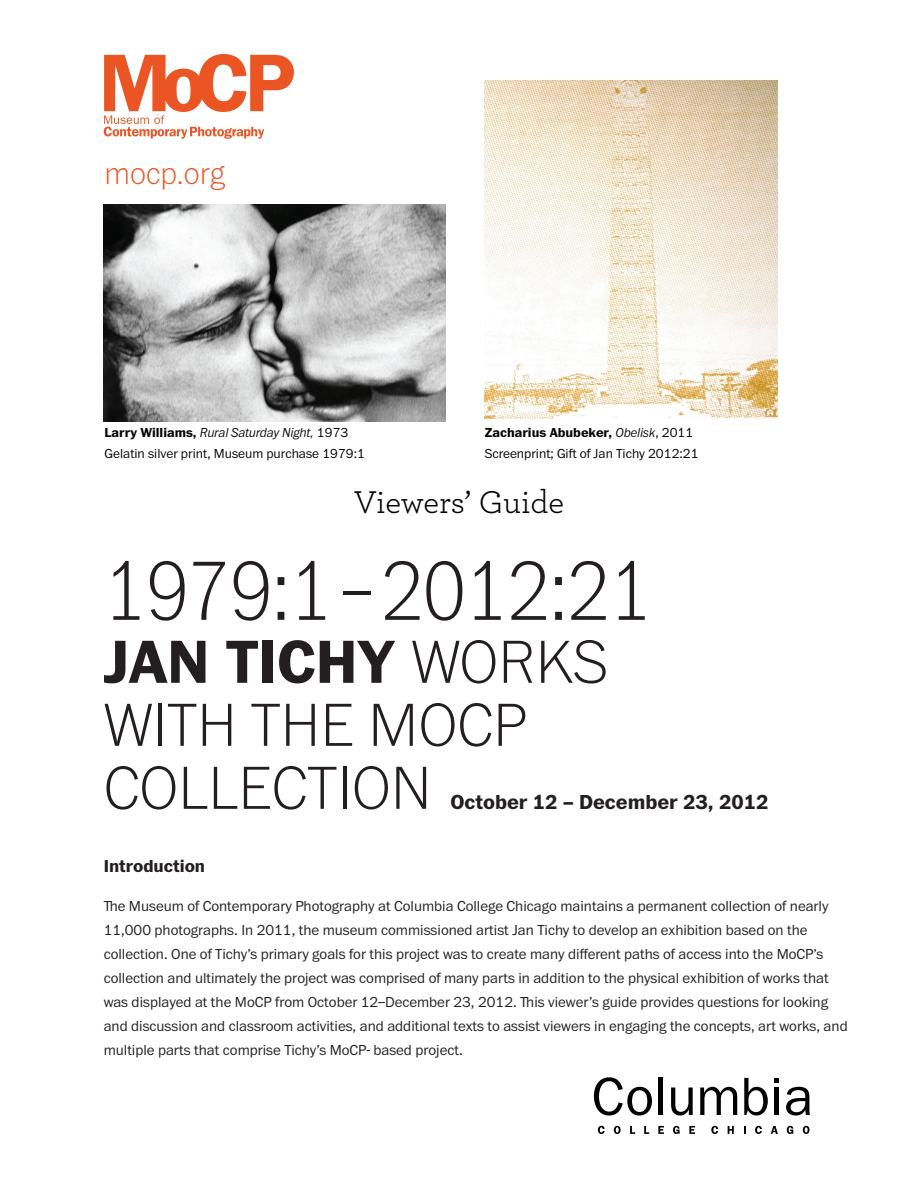
<style>
.page{position:relative;width:918px;height:1188px;background:#fff}
.page>*{position:absolute;margin:0;border:0;box-sizing:border-box;transform-origin:0 0}
.t1{font:100 87px "Franklin Narrow ITC Pro";letter-spacing:-.01em;color:#231f20}
.t2{font:100 63px "Franklin ITC Pro";color:#231f20}
.t3{font:700 63px "Franklin ITC Pro";color:#231f20}
.t4{font:33px "Archer";color:#040503}
.t5{font:100 32.1px "Franklin ITC Pro";color:#eb5523}
.t6{font:700 21px "Franklin ITC Pro";color:#231f20}
.t7{font:700 18px "Franklin ITC Pro";color:#231f20}
.t8{font:300 15px/24px "Franklin ITC Pro";color:#231f20}
.t9{font:300 13.5px "Franklin ITC Pro";color:#040503}
.t10{font:italic 300 13.5px "Franklin ITC Pro";color:#040503}
.t11{font:700 13.5px "Franklin ITC Pro";color:#040503}
.s1{font-weight:700;font-style:normal}
.s2{font-style:normal}
.s3{font-weight:300;font-style:italic}
.s4{font-weight:300}
.s5{font-weight:100}
</style>
<div class="page">
<svg style="left:104px;top:54px;width:190px;height:85px"></svg>
<svg style="left:594px;top:1077px;width:58px;height:39px"></svg>
<hr style="left:659px;top:1078px;width:4px;height:37px;background:#000001">
<svg style="left:671px;top:1088px;width:22px;height:28px"></svg>
<svg style="left:700px;top:1087px;width:37px;height:28px"></svg>
<svg style="left:744px;top:1078px;width:24px;height:38px"></svg>
<svg style="left:774px;top:1078px;width:5px;height:5px"></svg>
<hr style="left:775px;top:1088px;width:4px;height:27px;background:#000001">
<svg style="left:786px;top:1087px;width:24px;height:29px"></svg>
<svg style="left:598px;top:1126px;width:7px;height:8px"></svg>
<svg style="left:614px;top:1126px;width:7px;height:8px"></svg>
<svg style="left:630px;top:1126px;width:5px;height:8px"></svg>
<svg style="left:644px;top:1126px;width:5px;height:8px"></svg>
<svg style="left:658px;top:1126px;width:6px;height:8px"></svg>
<svg style="left:673px;top:1126px;width:7px;height:8px"></svg>
<svg style="left:689px;top:1126px;width:6px;height:8px"></svg>
<svg style="left:711px;top:1126px;width:7px;height:8px"></svg>
<svg style="left:728px;top:1126px;width:6px;height:8px"></svg>
<svg style="left:744px;top:1126px;width:2px;height:8px"></svg>
<svg style="left:755px;top:1126px;width:7px;height:8px"></svg>
<svg style="left:771px;top:1126px;width:7px;height:8px"></svg>
<svg style="left:787px;top:1126px;width:6px;height:8px"></svg>
<svg style="left:803px;top:1126px;width:7px;height:8px"></svg>
<img style="left:485px;top:80px;width:292px;height:339px">
<img style="left:104px;top:204px;width:341px;height:217px">
<p class="t5" style="left:104px;top:157px;width:122px">mocp.org</p>
<p class="t10" style="left:104px;top:425px;width:246px"><span class="s1">Larry Williams,</span> Rural Saturday Night, <span class="s2">1973</span></p>
<p class="t9" style="left:104px;top:446px;width:262px">Gelatin silver print, Museum purchase 1979:1</p>
<p class="t11" style="left:485px;top:425px;width:210px">Zacharius Abubeker, <span class="s3">Obelisk</span><span class="s4">, 2011</span></p>
<p class="t9" style="left:485px;top:446px;width:215px">Screenprint; Gift of Jan Tichy 2012:21</p>
<p class="t4" style="left:354px;top:479px;width:212px">Viewers’ Guide</p>
<p class="t1" style="left:104px;top:546px;width:550px">1979:1 – 2012:21</p>
<p class="t3" style="left:104px;top:625px;width:505px">JAN TICHY <span class="s5">WORKS</span></p>
<p class="t2" style="left:104px;top:692px;width:425px">WITH THE MOCP</p>
<p class="t2" style="left:104px;top:755px;width:329px">COLLECTION</p>
<p class="t6" style="left:451px;top:790px;width:319px">October 12 – December 23, 2012</p>
<p class="t7" style="left:104px;top:855px;width:103px">Introduction</p>
<p class="t8" style="left:104px;top:894px;width:746px">The Museum of Contemporary Photography at Columbia College Chicago maintains a permanent collection of nearly 11,000 photographs. In 2011, the museum commissioned artist Jan Tichy to develop an exhibition based on the collection. One of Tichy’s primary goals for this project was to create many different paths of access into the MoCP’s collection and ultimately the project was comprised of many parts in addition to the physical exhibition of works that was displayed at the MoCP from October 12--December 23, 2012. This viewer’s guide provides questions for looking and discussion and classroom activities, and additional texts to assist viewers in engaging the concepts, art works, and multiple parts that comprise Tichy’s MoCP- based project.</p>
</div>
